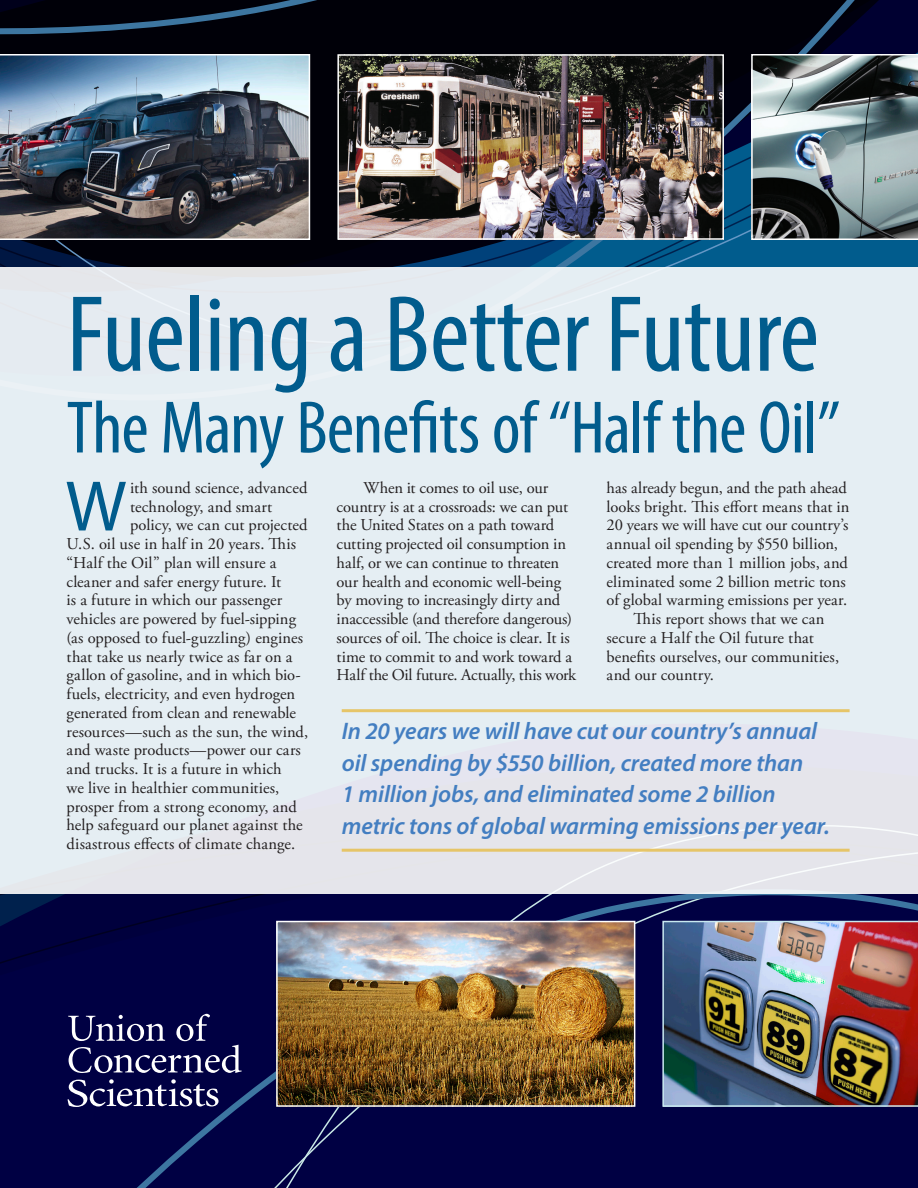
<style>
.page{position:relative;width:918px;height:1188px;background:#fff}
.page>*{position:absolute;margin:0;border:0;box-sizing:border-box;transform-origin:0 0}
.a_head{font:condensed 109.5px "Myriad Pro";letter-spacing:-.005em;color:#015c8d}
.a_head-2{font:condensed 75px "Myriad Pro";letter-spacing:-.015em;color:#015c8d}
.text_w_drop_cap{font:72.15px "Myriad Pro";color:#015c8d}
.pullquote{font:italic 600 24px/31.5px "Myriad Pro";letter-spacing:-.005em;color:#437ec1}
.text_following{font:16.5px/18.8px "Adobe Garamond Pro";letter-spacing:-.005em;color:#231f20}
.text_w_drop_cap-2{font:16.5px "Adobe Garamond Pro";letter-spacing:.005em;color:#231f20}
</style>
<div class="page">
<svg style="left:0;top:0;width:911px;height:267px;background:#021327"></svg>
<svg style="left:0;top:894px;width:46px;height:294px;background:#000242"></svg>
<div style="left:46px;top:894px;width:872px;height:294px;background:#000043"></div>
<div style="left:0;top:267px;width:918px;height:627px;background:#e5eef3"></div>
<hr style="left:342px;top:709px;width:508px;height:3px;background:#e6c568">
<hr style="left:342px;top:849px;width:508px;height:3px;background:#e6c568">
<svg style="left:68px;top:1014px;width:174px;height:59px;background:#2f2f65"></svg>
<svg style="left:68px;top:1079px;width:151px;height:28px"></svg>
<svg style="left:751px;top:54px;width:167px;height:186px;background:#758285"></svg>
<img style="left:0;top:54px;width:310px;height:186px">
<img style="left:340px;top:57px;width:381px;height:180px">
<div style="left:337px;top:54px;width:387px;height:186px;border:2px solid #fff"></div>
<img style="left:662px;top:921px;width:256px;height:186px">
<img style="left:279px;top:924px;width:353px;height:180px">
<div style="left:276px;top:921px;width:359px;height:186px;border:2px solid #fff"></div>
<p class="a_head" style="left:67px;top:268px;width:754px">Fueling a Better Future</p>
<p class="a_head-2" style="left:67px;top:382px;width:775px">The Many Benefits of “Half the Oil”</p>
<p class="text_w_drop_cap" style="left:66px;top:462px;width:63px">W</p>
<p class="text_w_drop_cap-2" style="left:130px;top:478px;width:179px">ith sound science, advanced</p>
<p class="text_following" style="left:337px;top:479px;width:241px;text-indent:27px">When it comes to oil use, our country is at a crossroads: we can put the United States on a path toward cutting projected oil consumption in half, or we can continue to threaten our health and economic well-being by moving to increasingly dirty and inaccessible (and therefore dangerous) sources of oil. The choice is clear. It is time to commit to and work toward a Half the Oil future. Actually, this work</p>
<p class="text_following" style="left:607px;top:479px;width:244px">has already begun, and the path ahead looks bright. This effort means that in 20 years we will have cut our country’s annual oil spending by $550 billion, created more than 1 million jobs, and eliminated some 2 billion metric tons of global warming emissions per year.</p>
<p class="text_w_drop_cap-2" style="left:130px;top:497px;width:144px">technology, and smart</p>
<p class="text_w_drop_cap-2" style="left:130px;top:515px;width:179px">policy, we can cut projected</p>
<p class="text_w_drop_cap-2" style="left:67px;top:534px;width:231px">U.S. oil use in half in 20 years. This</p>
<p class="text_w_drop_cap-2" style="left:67px;top:553px;width:211px">“Half the Oil” plan will ensure a</p>
<p class="text_w_drop_cap-2" style="left:67px;top:572px;width:216px">cleaner and safer energy future. It</p>
<p class="text_w_drop_cap-2" style="left:67px;top:590px;width:217px">is a future in which our passenger</p>
<p class="text_w_drop_cap-2" style="left:67px;top:609px;width:231px">vehicles are powered by fuel-sipping</p>
<p class="text_w_drop_cap-2" style="left:67px;top:628px;width:238px">(as opposed to fuel-guzzling) engines</p>
<p class="text_w_drop_cap-2" style="left:67px;top:647px;width:227px">that take us nearly twice as far on a</p>
<p class="text_w_drop_cap-2" style="left:67px;top:665px;width:236px">gallon of gasoline, and in which bio-</p>
<p class="text_w_drop_cap-2" style="left:67px;top:684px;width:230px">fuels, electricity, and even hydrogen</p>
<p class="text_w_drop_cap-2" style="left:67px;top:703px;width:231px">generated from clean and renewable</p>
<p class="text_w_drop_cap-2" style="left:67px;top:722px;width:243px">resources—such as the sun, the wind,</p>
<p class="text_w_drop_cap-2" style="left:67px;top:740px;width:236px">and waste products—power our cars</p>
<p class="text_w_drop_cap-2" style="left:67px;top:759px;width:217px">and trucks. It is a future in which</p>
<p class="text_w_drop_cap-2" style="left:67px;top:778px;width:214px">we live in healthier communities,</p>
<p class="text_w_drop_cap-2" style="left:67px;top:797px;width:232px">prosper from a strong economy, and</p>
<p class="text_w_drop_cap-2" style="left:67px;top:815px;width:238px">help safeguard our planet against the</p>
<p class="text_w_drop_cap-2" style="left:67px;top:834px;width:230px">disastrous effects of climate change.</p>
<p class="text_following" style="left:607px;top:610px;width:234px;text-indent:27px">This report shows that we can secure a Half the Oil future that benefits ourselves, our communities, and our country.</p>
<p class="pullquote" style="left:342px;top:715px;width:490px">In 20 years we will have cut our country’s annual oil spending by $550 billion, created more than<br>1 million jobs, and eliminated some 2 billion metric tons of global warming emissions per year.</p>
</div>
